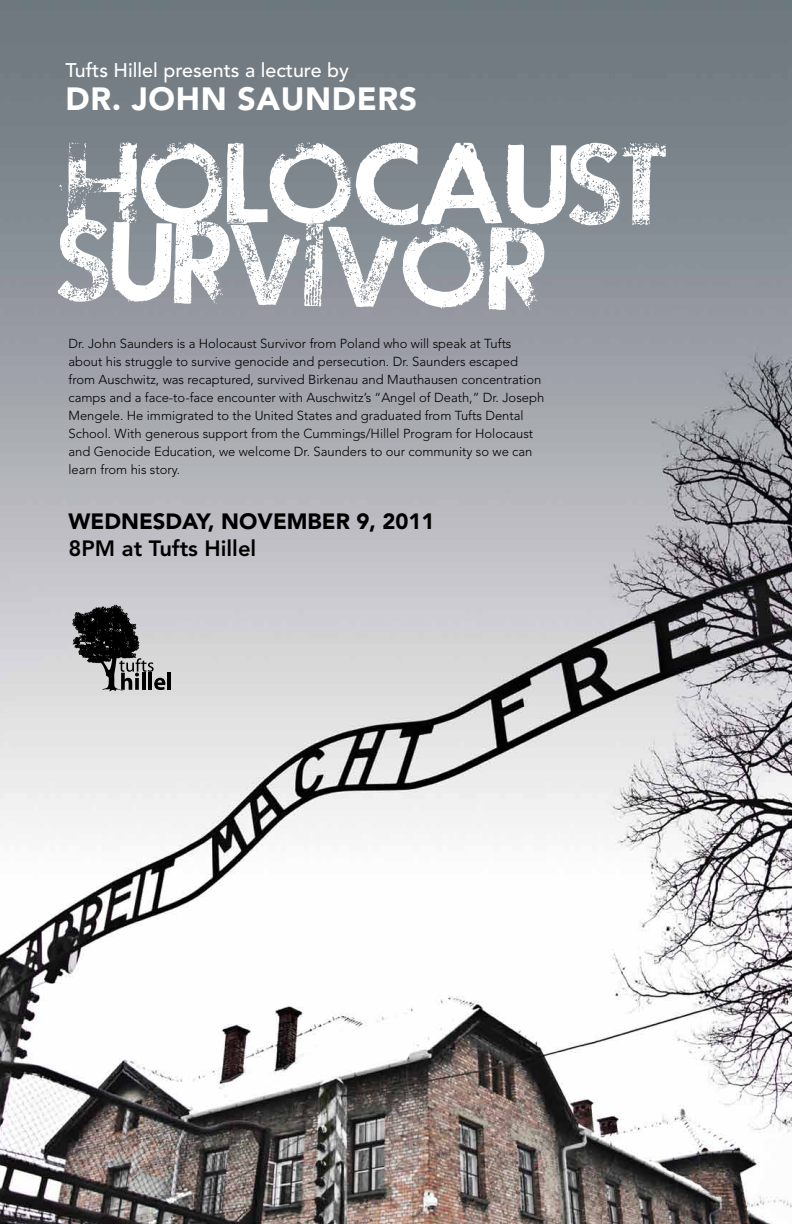
<style>
.page{position:relative;width:792px;height:1224px;background:#fff}
.page>*{position:absolute;margin:0;border:0;box-sizing:border-box;transform-origin:0 0}
.t1{font:900 32px "Avenir LT Std";letter-spacing:.02em;color:#fff}
.t2{font:900 22px "Avenir LT Std";color:#000}
.t3{font:800 22px "Avenir LT Std";color:#000}
.t4{font:500 19.6px "Avenir LT Std";color:#fff}
.t5{font:300 13px/18px "Avenir LT Std";color:#000}
</style>
<div class="page">
<img style="left:0;top:0;width:792px;height:1224px">
<svg style="left:60px;top:143px;width:606px;height:82px;fill:#828b92"></svg>
<svg style="left:58px;top:219px;width:486px;height:91px"></svg>
<svg style="left:72px;top:604px;width:93px;height:87px;background:#787879"></svg>
<hr style="left:168px;top:673px;width:3px;height:17px;background:#000">
<h3 class="t4" style="left:66px;top:58px;width:285px">Tufts Hillel presents a lecture by</h3>
<h1 class="t1" style="left:66px;top:79px;width:353px">DR. JOHN SAUNDERS</h1>
<p class="t5" style="left:69px;top:334px;width:477px">Dr. John Saunders is a Holocaust Survivor from Poland who will speak at Tufts about his struggle to survive genocide and persecution. Dr. Saunders escaped from Auschwitz, was recaptured, survived Birkenau and Mauthausen concentration camps and a face-to-face encounter with Auschwitz’s “Angel of Death,” Dr. Joseph Mengele. He immigrated to the United States and graduated from Tufts Dental School. With generous support from the Cummings/Hillel Program for Holocaust and Genocide Education, we welcome Dr. Saunders to our community so we can learn from his story.</p>
<h2 class="t2" style="left:69px;top:508px;width:368px">WEDNESDAY, NOVEMBER 9, 2011</h2>
<h2 class="t3" style="left:69px;top:535px;width:189px">8PM at Tufts Hillel</h2>
</div>
